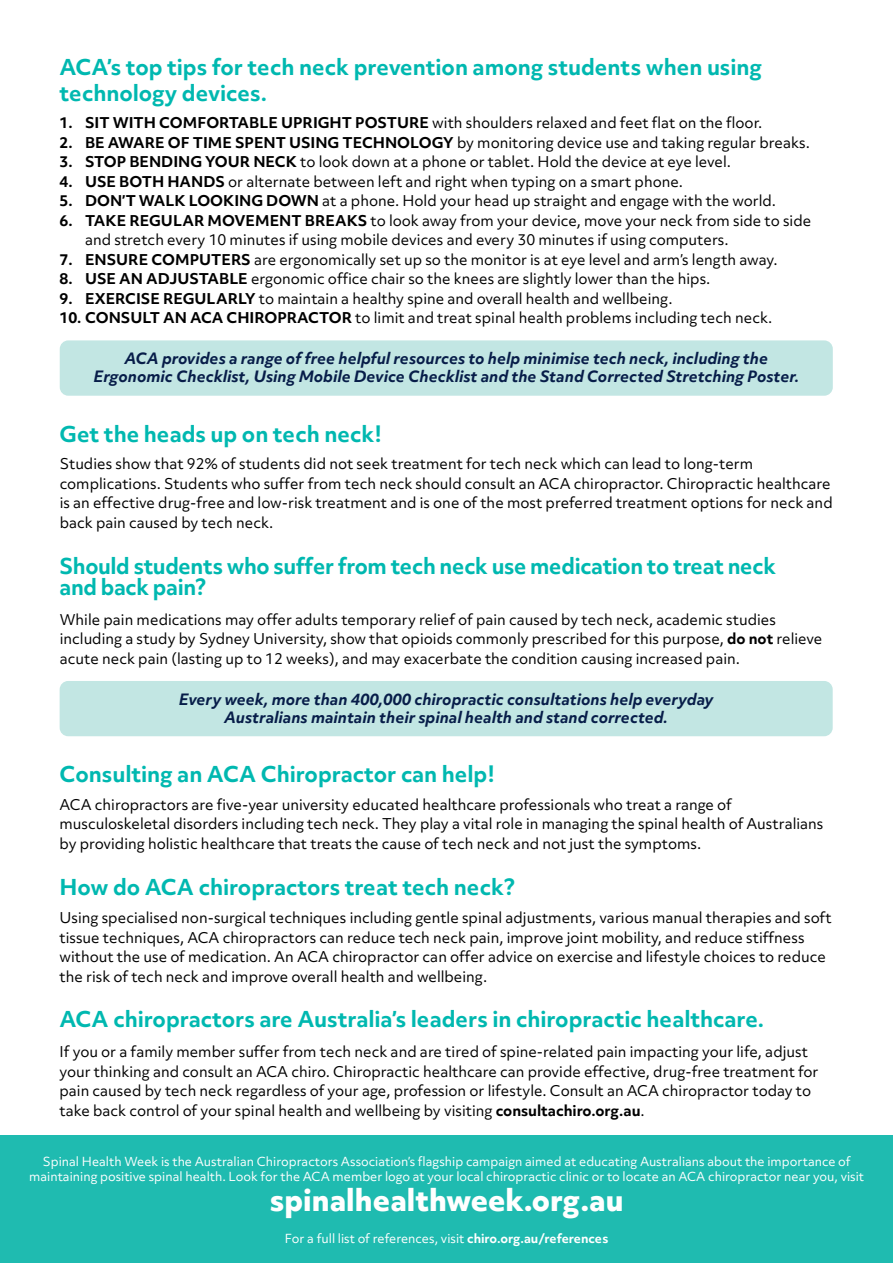
<style>
.page{position:relative;width:893px;height:1263px;background:#fff}
.page>*{position:absolute;margin:0;border:0;box-sizing:border-box;transform-origin:0 0}
.t1{font:800 28.5px "Objektiv Mk 3";color:#fff}
.t2{font:700 21px/21px "Objektiv Mk 3";color:#00b8b0}
.t3{font:italic 700 15px/18px "Objektiv Mk 3";color:#071d49;text-align:center}
.t4{font:14.25px/19.5px "Objektiv Mk 3";color:#000}
.t5{font:12px/15px "Objektiv Mk 3";color:#fff;text-align:center}
.s1{font-weight:700}
</style>
<div class="page">
<div style="left:60px;top:681px;width:773px;height:55px;background:#c2e6e3;border-radius:9px"></div>
<div style="left:60px;top:340px;width:773px;height:56px;background:#c2e6e3;border-radius:9px"></div>
<div style="left:0;top:1135px;width:893px;height:128px;background:#1fbbb0"></div>
<h2 class="t2" style="left:60px;top:54px;width:704px;line-height:25.5px">ACA’s top tips for tech neck prevention among students when using technology devices.</h2>
<p class="t4" style="left:60px;top:113px;width:704px"><span class="s1">1. SIT WITH COMFORTABLE UPRIGHT POSTURE</span> with shoulders relaxed and feet flat on the floor.</p>
<p class="t4" style="left:60px;top:133px;width:752px"><span class="s1">2. BE AWARE OF TIME SPENT USING TECHNOLOGY</span> by monitoring device use and taking regular breaks.</p>
<p class="t4" style="left:60px;top:152px;width:673px"><span class="s1">3. STOP BENDING YOUR NECK</span> to look down at a phone or tablet. Hold the device at eye level.</p>
<p class="t4" style="left:60px;top:172px;width:625px"><span class="s1">4. USE BOTH HANDS</span> or alternate between left and right when typing on a smart phone.</p>
<p class="t4" style="left:60px;top:191px;width:718px"><span class="s1">5. DON’T WALK LOOKING DOWN</span> at a phone. Hold your head up straight and engage with the world.</p>
<p class="t4" style="left:85px;top:211px;width:728px;text-indent:-25px"><span class="s1">6. TAKE REGULAR MOVEMENT BREAKS</span> to look away from your device, move your neck from side to side and stretch every 10 minutes if using mobile devices and every 30 minutes if using computers.</p>
<p class="t4" style="left:60px;top:250px;width:719px"><span class="s1">7. ENSURE COMPUTERS</span> are ergonomically set up so the monitor is at eye level and arm’s length away.</p>
<p class="t4" style="left:60px;top:269px;width:652px"><span class="s1">8. USE AN ADJUSTABLE</span> ergonomic office chair so the knees are slightly lower than the hips.</p>
<p class="t4" style="left:60px;top:289px;width:614px"><span class="s1">9. EXERCISE REGULARLY</span> to maintain a healthy spine and overall health and wellbeing.</p>
<p class="t4" style="left:60px;top:308px;width:714px"><span class="s1">10. CONSULT AN ACA CHIROPRACTOR</span> to limit and treat spinal health problems including tech neck.</p>
<p class="t3" style="left:93px;top:349px;width:707px">ACA provides a range of free helpful resources to help minimise tech neck, including the<br>Ergonomic Checklist, Using Mobile Device Checklist and the Stand Corrected Stretching Poster.</p>
<h2 class="t2" style="left:60px;top:423px;width:324px">Get the heads up on tech neck!</h2>
<p class="t4" style="left:60px;top:454px;width:774px">Studies show that 92% of students did not seek treatment for tech neck which can lead to long-term complications. Students who suffer from tech neck should consult an ACA chiropractor. Chiropractic healthcare is an effective drug-free and low-risk treatment and is one of the most preferred treatment options for neck and back pain caused by tech neck.</p>
<h2 class="t2" style="left:60px;top:555px;width:718px">Should students who suffer from tech neck use medication to treat neck and back pain?</h2>
<p class="t4" style="left:60px;top:609px;width:764px">While pain medications may offer adults temporary relief of pain caused by tech neck, academic studies including a study by Sydney University, show that opioids commonly prescribed for this purpose, <span class="s1">do not</span> relieve acute neck pain (lasting up to 12 weeks), and may exacerbate the condition causing increased pain.</p>
<p class="t3" style="left:179px;top:690px;width:536px">Every week, more than 400,000 chiropractic consultations help everyday<br>Australians maintain their spinal health and stand corrected.</p>
<h2 class="t2" style="left:60px;top:763px;width:437px">Consulting an ACA Chiropractor can help!</h2>
<p class="t4" style="left:60px;top:795px;width:765px">ACA chiropractors are five-year university educated healthcare professionals who treat a range of musculoskeletal disorders including tech neck. They play a vital role in managing the spinal health of Australians by providing holistic healthcare that treats the cause of tech neck and not just the symptoms.</p>
<h2 class="t2" style="left:60px;top:876px;width:457px">How do ACA chiropractors treat tech neck?</h2>
<p class="t4" style="left:60px;top:908px;width:773px">Using specialised non-surgical techniques including gentle spinal adjustments, various manual therapies and soft tissue techniques, ACA chiropractors can reduce tech neck pain, improve joint mobility, and reduce stiffness without the use of medication. An ACA chiropractor can offer advice on exercise and lifestyle choices to reduce the risk of tech neck and improve overall health and wellbeing.</p>
<h2 class="t2" style="left:60px;top:1008px;width:706px">ACA chiropractors are Australia’s leaders in chiropractic healthcare.</h2>
<p class="t4" style="left:60px;top:1042px;width:760px">If you or a family member suffer from tech neck and are tired of spine-related pain impacting your life, adjust your thinking and consult an ACA chiro. Chiropractic healthcare can provide effective, drug-free treatment for pain caused by tech neck regardless of your age, profession or lifestyle. Consult an ACA chiropractor today to take back control of your spinal health and wellbeing by visiting <span class="s1">consultachiro.org.au</span>.</p>
<p class="t5" style="left:29px;top:1154px;width:837px">Spinal Health Week is the Australian Chiropractors Association’s flagship campaign aimed at educating Australians about the importance of maintaining positive spinal health. Look for the ACA member logo at your local chiropractic clinic or to locate an ACA chiropractor near you, visit</p>
<h1 class="t1" style="left:270px;top:1180px;width:355px">spinalhealthweek.org.au</h1>
<p class="t5" style="left:285px;top:1231px;width:325px">For a full list of references, visit <span class="s1">chiro.org.au/references</span></p>
</div>
